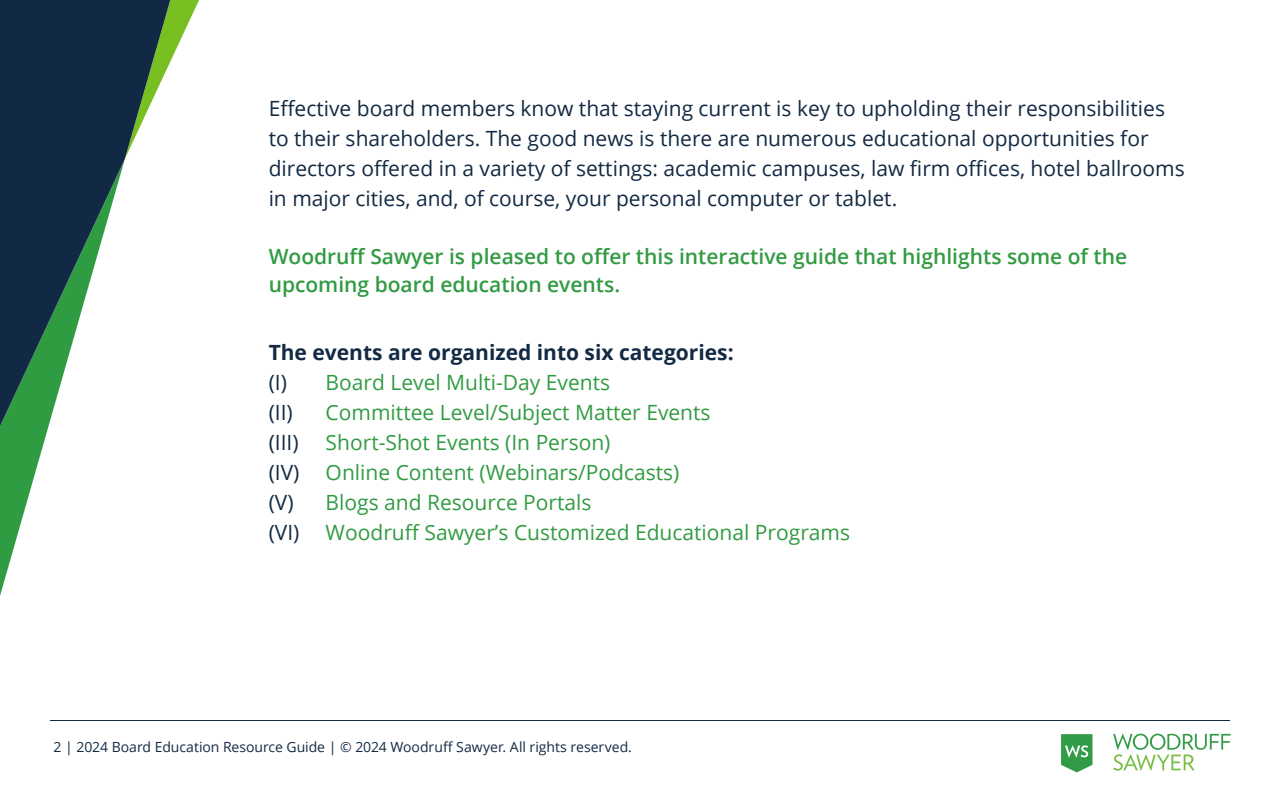
<style>
.page{position:relative;width:1280px;height:800px;background:#fff}
.page>*{position:absolute;margin:0;border:0;box-sizing:border-box;transform-origin:0 0}
.t1{font:21px/30px "Open Sans";color:#132a44}
.t2{font:21px/30px "Open Sans";color:#319b42}
.t3{font:700 21px/30px "Open Sans";color:#132a44}
.t4{font:600 21px/28px "Open Sans";color:#319b42}
.t5{font:14px "Open Sans";letter-spacing:-.005em;color:#132a44}
.s1{font-weight:400}
.s2{font-weight:400;color:#309c42}
.s3{font-weight:400;color:#319b42}
.s4{color:#132a44}
</style>
<div class="page">
<svg style="left:170px;top:0;width:29px;height:62px"></svg>
<svg style="left:0;top:426px;width:49px;height:170px"></svg>
<svg style="left:0;top:0;width:170px;height:426px;fill:#122945"></svg>
<svg style="left:1113px;top:734px;width:118px;height:37px"></svg>
<svg style="left:1061px;top:734px;width:32px;height:38px"></svg>
<hr style="left:50px;top:720px;width:1180px;height:1px;background:#132a44">
<p class="t1" style="left:269px;top:93px;width:918px">Effective board members know that staying current is key to upholding their responsibilities to their shareholders. The good news is there are numerous educational opportunities for directors offered in a variety of settings: academic campuses, law firm offices, hotel ballrooms in major cities, and, of course, your personal computer or tablet.</p>
<p class="t4" style="left:269px;top:242px;width:860px">Woodruff Sawyer is pleased to offer this interactive guide that highlights some of the upcoming board education events.</p>
<p class="t3" style="left:269px;top:337px;width:467px">The events are organized into six categories: <span class="s1">(I)</span> <span class="s2">Board Level Multi-Day Events<br></span><span class="s1">(II)</span> <span class="s3">Committee Level/Subject Matter Events </span><span class="s1">(III)</span></p>
<p class="t2" style="left:269px;top:427px;width:583px;text-indent:57px">Short-Shot Events (In Person)<br><span class="s4">(IV)</span> Online Content (Webinars/Podcasts)<br><span class="s4">(V)</span> Blogs and Resource Portals<br><span class="s4">(VI)</span> Woodruff Sawyer’s Customized Educational Programs</p>
<p class="t5" style="left:54px;top:738px;width:580px">2 | 2024 Board Education Resource Guide | © 2024 Woodruff Sawyer. All rights reserved.</p>
</div>
